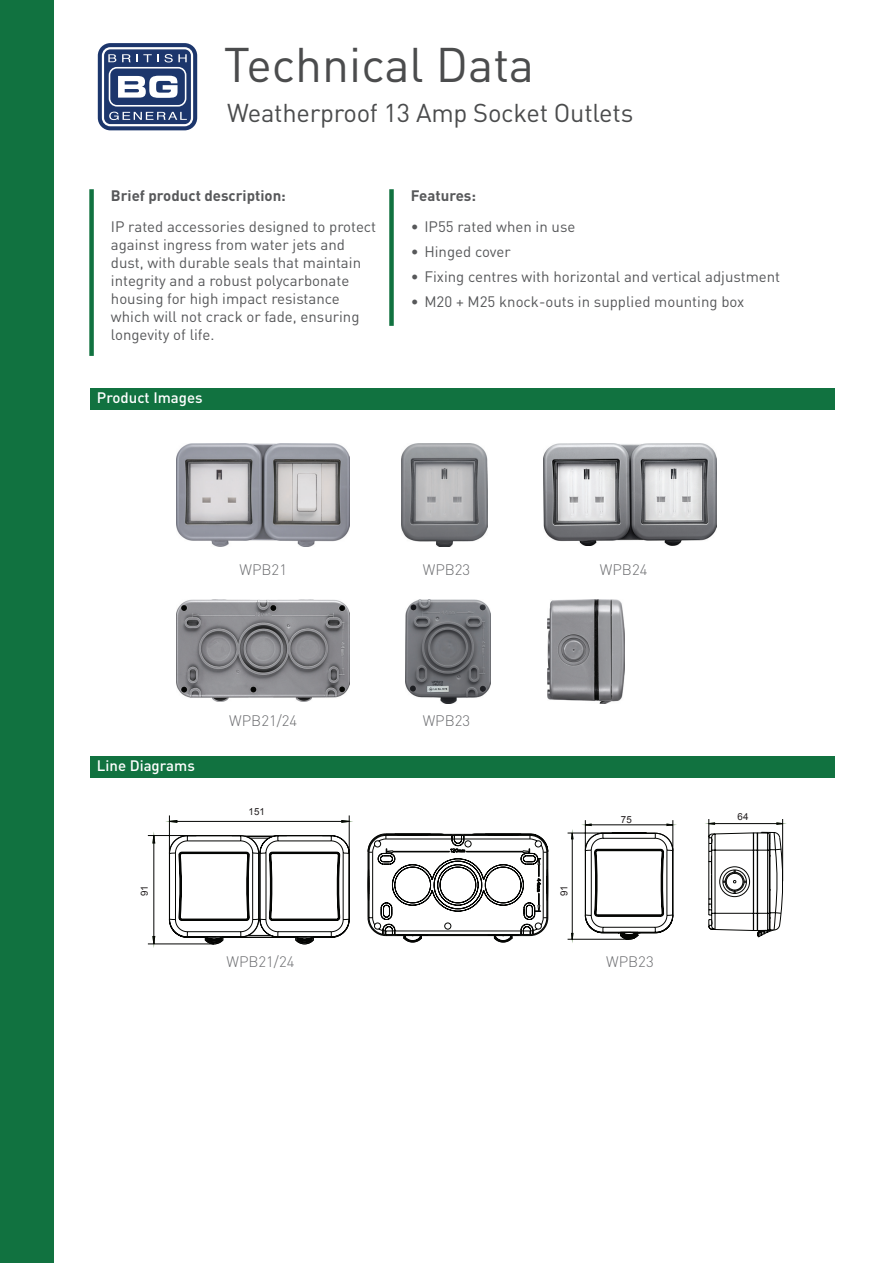
<style>
.page{position:relative;width:893px;height:1263px;background:#fff}
.page>*{position:absolute;margin:0;border:0;box-sizing:border-box;transform-origin:0 0}
.t1{font:48px "DIN Pro";color:#4b4c4d}
.t2{font:25.5px "DIN Pro";letter-spacing:-.01em;color:#4b4c4d}
.t3{font:15px/18px "DIN Pro";color:#57585a}
.t4{font:300 15px "DINOT";color:#6c6d70}
.t5{font:700 15px "DIN Pro";color:#57585a}
.t6{font:500 15px "DIN Pro";color:#fff}
.t7{font:9.75px "Arial";color:#231f20}
</style>
<div class="page">
<div style="left:0;top:0;width:54px;height:1263px;background:#117240"></div>
<div style="left:98px;top:43px;width:99px;height:87px;background:linear-gradient(to right,#1c366c,#1c366c);border-radius:13px"></div>
<svg style="left:102px;top:47px;width:91px;height:79px"></svg>
<div style="left:389px;top:191px;width:5px;height:133px;background:#117240"></div>
<div style="left:89px;top:191px;width:5px;height:163px;background:#117240"></div>
<div style="left:90px;top:388px;width:745px;height:22px;background:#117240"></div>
<div style="left:90px;top:756px;width:745px;height:22px;background:#117240"></div>
<img style="left:177px;top:443px;width:173px;height:104px">
<img style="left:177px;top:600px;width:173px;height:101px">
<img style="left:405px;top:600px;width:85px;height:103px">
<img style="left:547px;top:600px;width:77px;height:103px">
<img style="left:543px;top:443px;width:173px;height:103px">
<img style="left:401px;top:443px;width:87px;height:104px">
<svg style="left:147px;top:815px;width:203px;height:129px"></svg>
<svg style="left:567px;top:820px;width:106px;height:120px"></svg>
<svg style="left:368px;top:833px;width:180px;height:109px"></svg>
<svg style="left:708px;top:819px;width:76px;height:118px"></svg>
<h1 class="t1" style="left:224px;top:32px;width:312px">Technical Data</h1>
<h2 class="t2" style="left:227px;top:95px;width:408px">Weatherproof 13 Amp Socket Outlets</h2>
<p class="t5" style="left:111px;top:185px;width:177px">Brief product description:</p>
<p class="t3" style="left:111px;top:217px;width:267px">IP rated accessories designed to protect against ingress from water jets and dust, with durable seals that maintain integrity and a robust polycarbonate housing for high impact resistance which will not crack or fade, ensuring longevity of life.</p>
<p class="t6" style="left:97px;top:388px;width:107px">Product Images</p>
<p class="t5" style="left:411px;top:185px;width:67px">Features:</p>
<p class="t3" style="left:411px;top:217px;width:166px">• IP55 rated when in use</p>
<p class="t3" style="left:411px;top:242px;width:101px">• Hinged cover</p>
<p class="t3" style="left:411px;top:267px;width:371px">• Fixing centres with horizontal and vertical adjustment</p>
<p class="t3" style="left:411px;top:292px;width:335px">• M20 + M25 knock-outs in supplied mounting box</p>
<p class="t4" style="left:239px;top:560px;width:49px">WPB21</p>
<p class="t4" style="left:423px;top:560px;width:49px">WPB23</p>
<p class="t4" style="left:600px;top:560px;width:49px">WPB24</p>
<p class="t6" style="left:97px;top:756px;width:99px">Line Diagrams</p>
<p class="t4" style="left:229px;top:711px;width:70px">WPB21/24</p>
<p class="t4" style="left:423px;top:711px;width:49px">WPB23</p>
<p class="t7" style="left:249px;top:806px;width:18px">151</p>
<p class="t7" style="left:138px;top:896px;width:12px;rotate:-90deg">91</p>
<p class="t7" style="left:558px;top:896px;width:12px;rotate:-90deg">91</p>
<p class="t7" style="left:621px;top:813px;width:12px">75</p>
<p class="t7" style="left:738px;top:810px;width:12px">64</p>
<p class="t4" style="left:226px;top:953px;width:70px">WPB21/24</p>
<p class="t4" style="left:606px;top:953px;width:49px">WPB23</p>
</div>
